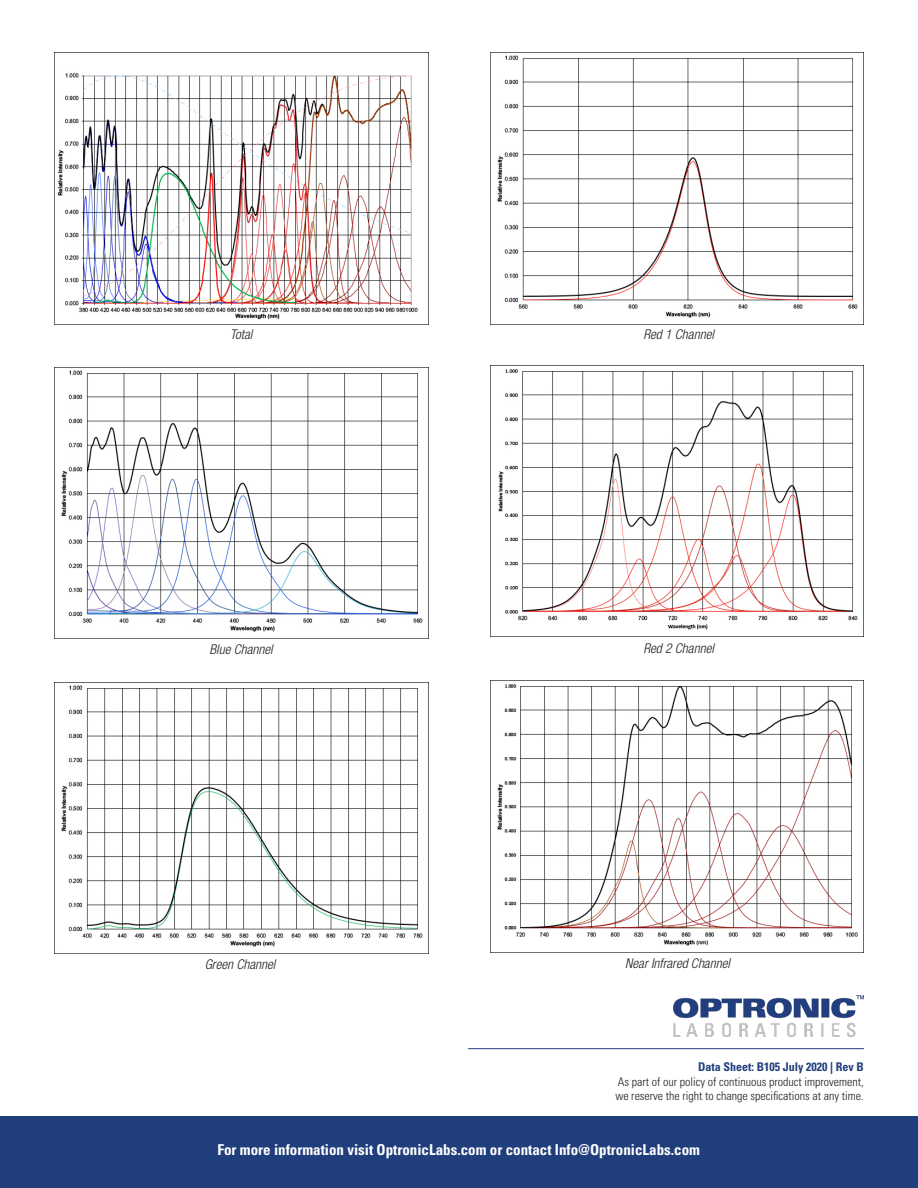
<style>
.page{position:relative;width:918px;height:1188px;background:#fff}
.page>*{position:absolute;margin:0;border:0;box-sizing:border-box;transform-origin:0 0}
.t1{font:700 condensed 15px "Univers";color:#fff}
.t2{font:italic 300 condensed 13.5px "Helvetica Neue";color:#231f20}
.t3{font:300 condensed 12px "Univers";color:#231f20}
.t4{font:700 condensed 12px "Univers";color:#213e7c}
</style>
<div class="page">
<hr style="left:468px;top:1048px;width:396px;height:1px;background:#213e7c">
<img style="left:674px;top:995px;width:190px;height:42px">
<div style="left:0;top:1116px;width:918px;height:72px;background:#213e7c"></div>
<img style="left:57px;top:73px;width:361px;height:247px">
<img style="left:490px;top:53px;width:374px;height:271px">
<img style="left:490px;top:366px;width:374px;height:271px">
<img style="left:490px;top:681px;width:374px;height:271px">
<img style="left:55px;top:367px;width:373px;height:272px">
<img style="left:55px;top:682px;width:373px;height:272px">
<p class="t2" style="left:230px;top:327px;width:24px">Total</p>
<p class="t2" style="left:643px;top:326px;width:72px">Red 1 Channel</p>
<p class="t2" style="left:210px;top:641px;width:65px">Blue Channel</p>
<p class="t2" style="left:643px;top:641px;width:72px">Red 2 Channel</p>
<p class="t2" style="left:205px;top:956px;width:72px">Green Channel</p>
<p class="t2" style="left:625px;top:956px;width:106px">Near Infrared Channel</p>
<p class="t4" style="left:698px;top:1060px;width:167px">Data Sheet: B105 July 2020 | Rev B</p>
<p class="t3" style="left:618px;top:1074px;width:247px">As part of our policy of continuous product improvement,</p>
<p class="t3" style="left:615px;top:1089px;width:250px">we reserve the right to change specifications at any time.</p>
<p class="t1" style="left:217px;top:1140px;width:484px">For more information visit OptronicLabs.com or contact Info@OptronicLabs.com</p>
</div>
